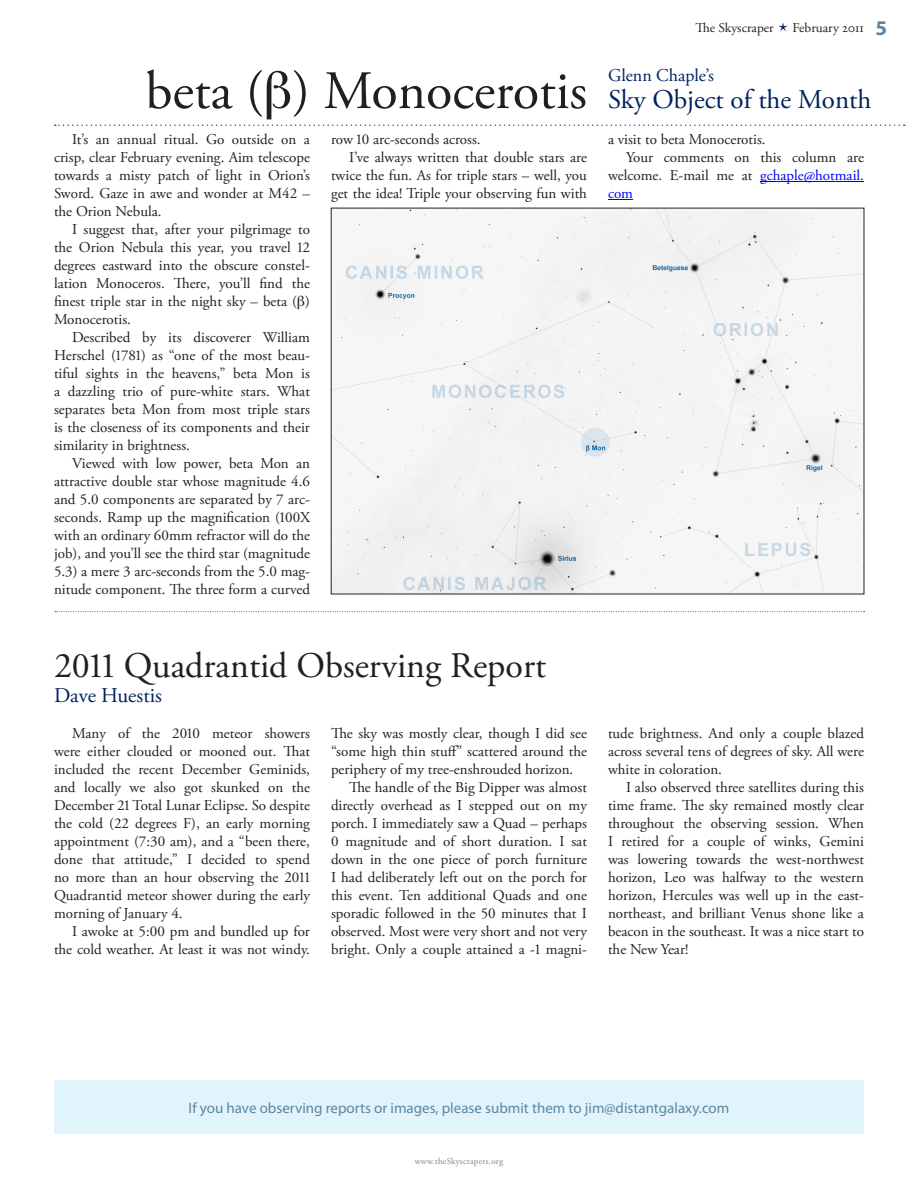
<style>
.page{position:relative;width:918px;height:1188px;background:#fff}
.page>*{position:absolute;margin:0;border:0;box-sizing:border-box;transform-origin:0 0}
.t1{font:36px "Adobe Garamond Pro";color:#231f20}
.t2{font:27px "Adobe Garamond Pro";color:#00215d}
.t3{font:21px "Adobe Garamond Pro";letter-spacing:-.005em;color:#00215d}
.t4{font:700 21px "Myriad Pro";color:#5c87a1}
.t5{font:18px "Adobe Garamond Pro";color:#00215d}
.t6{font:15px/18px "Adobe Garamond Pro";color:#231f20;text-align:justify}
.t7{font:15px "Myriad Pro";color:#5c87a1}
.t8{font:15px "Adobe Garamond Pro";color:#00f}
.t9{font:13.5px "Adobe Garamond Pro";color:#231f20}
.t10{font:9px "Adobe Garamond Pro";letter-spacing:.025em;color:#808285}
.s1{font-size:54px;color:#231f20}
.s2{color:#00f}
</style>
<div class="page">
<svg style="left:55px;top:611px;width:810px;height:1px"></svg>
<hr style="left:760px;top:181px;width:104px;height:1px;background:#00f">
<svg style="left:608px;top:199px;width:25px;height:1px"></svg>
<div style="left:333px;top:210px;width:529px;height:382px;background:#f5f5f5"></div>
<div style="left:54px;top:1080px;width:810px;height:54px;background:#e1f4fc"></div>
<svg style="left:55px;top:124px;width:850px;height:2px"></svg>
<p class="t9" style="left:695px;top:20px;width:80px">The Skyscraper</p>
<p class="t9" style="left:792px;top:20px;width:73px">February 2011</p>
<h3 class="t4" style="left:876px;top:14px;width:12px">5</h3>
<p class="t5" style="left:608px;top:64px;width:108px">Glenn Chaple’s</p>
<h2 class="t2" style="left:146px;top:83px;width:727px"><span class="s1">beta ( ) Monocerotis</span> Sky Object of the Month</h2>
<p class="t6" style="left:54px;top:131px;width:258px;text-indent:18px">It’s an annual ritual. Go outside on a crisp, clear February evening. Aim telescope towards a misty patch of light in Orion’s Sword. Gaze in awe and wonder at M42 – the Orion Nebula.</p>
<p class="t6" style="left:54px;top:221px;width:258px;text-indent:18px">I suggest that, after your pilgrimage to the Orion Nebula this year, you travel 12 degrees eastward into the obscure constel&shy;lation Monoceros. There, you’ll find the finest triple star in the night sky – beta ( )<br>Monocerotis.</p>
<p class="t6" style="left:54px;top:329px;width:258px;text-indent:18px">Described by its discoverer William Herschel (1781) as “one of the most beau&shy;tiful sights in the heavens,” beta Mon is a dazzling trio of pure-white stars. What separates beta Mon from most triple stars is the closeness of its components and their similarity in brightness.</p>
<p class="t6" style="left:54px;top:455px;width:258px;text-indent:18px">Viewed with low power, beta Mon an attractive double star whose magnitude 4.6 and 5.0 components are separated by 7 arc&shy;seconds. Ramp up the magnification (100X with an ordinary 60mm refractor will do the job), and you’ll see the third star (magnitude 5.3) a mere 3 arc-seconds from the 5.0 mag&shy;nitude component. The three form a curved</p>
<p class="t6" style="left:608px;top:131px;width:159px">a visit to beta Monocerotis.</p>
<p class="t6" style="left:626px;top:149px;width:240px">Your comments on this column are</p>
<p class="t6" style="left:608px;top:167px;width:258px">welcome. E-mail me at <span class="s2">gchaple@hotmail.</span></p>
<p class="t8" style="left:608px;top:184px;width:27px">com</p>
<p class="t6" style="left:331px;top:131px;width:151px">row 10 arc-seconds across.</p>
<p class="t6" style="left:349px;top:149px;width:240px">I’ve always written that double stars are</p>
<p class="t6" style="left:331px;top:167px;width:257px">twice the fun. As for triple stars – well, you</p>
<p class="t6" style="left:331px;top:185px;width:258px">get the idea! Triple your observing fun with</p>
<h1 class="t1" style="left:54px;top:644px;width:494px">2011 Quadrantid Observing Report</h1>
<h3 class="t3" style="left:54px;top:683px;width:110px">Dave Huestis</h3>
<p class="t6" style="left:54px;top:725px;width:258px;text-indent:18px">Many of the 2010 meteor showers were either clouded or mooned out. That included the recent December Geminids, and locally we also got skunked on the December 21 Total Lunar Eclipse. So despite the cold (22 degrees F), an early morning appointment (7:30 am), and a “been there, done that attitude,” I decided to spend no more than an hour observing the 2011<br>Quadrantid meteor shower during the early morning of January 4.</p>
<p class="t6" style="left:54px;top:923px;width:258px;text-align:right">I awoke at 5:00 pm and bundled up for the cold weather. At least it was not windy.</p>
<p class="t6" style="left:331px;top:725px;width:258px">The sky was mostly clear, though I did see</p>
<p class="t6" style="left:331px;top:743px;width:258px">“some high thin stuff” scattered around the</p>
<p class="t6" style="left:331px;top:761px;width:244px">periphery of my tree-enshrouded horizon.</p>
<p class="t6" style="left:349px;top:779px;width:240px">The handle of the Big Dipper was almost</p>
<p class="t6" style="left:331px;top:797px;width:258px">directly overhead as I stepped out on my</p>
<p class="t6" style="left:331px;top:815px;width:257px">porch. I immediately saw a Quad – perhaps</p>
<p class="t6" style="left:331px;top:833px;width:257px">0 magnitude and of short duration. I sat</p>
<p class="t6" style="left:331px;top:851px;width:258px">down in the one piece of porch furniture</p>
<p class="t6" style="left:331px;top:869px;width:257px">I had deliberately left out on the porch for</p>
<p class="t6" style="left:331px;top:887px;width:258px">this event. Ten additional Quads and one</p>
<p class="t6" style="left:331px;top:905px;width:258px">sporadic followed in the 50 minutes that I</p>
<p class="t6" style="left:331px;top:923px;width:258px">observed. Most were very short and not very</p>
<p class="t6" style="left:331px;top:941px;width:257px">bright. Only a couple attained a -1 magni-</p>
<p class="t6" style="left:608px;top:725px;width:257px">tude brightness. And only a couple blazed across several tens of degrees of sky. All were white in coloration.</p>
<p class="t6" style="left:608px;top:779px;width:258px;text-indent:18px">I also observed three satellites during this time frame. The sky remained mostly clear throughout the observing session. When I retired for a couple of winks, Gemini was lowering towards the west-northwest horizon, Leo was halfway to the western horizon, Hercules was well up in the east&shy;northeast, and brilliant Venus shone like a beacon in the southeast. It was a nice start to the New Year!</p>
<p class="t7" style="left:189px;top:1098px;width:542px">If you have observing reports or images, please submit them to jim@distantgalaxy.com</p>
<p class="t10" style="left:415px;top:1156px;width:90px">www.theSkyscrapers.org</p>
</div>
